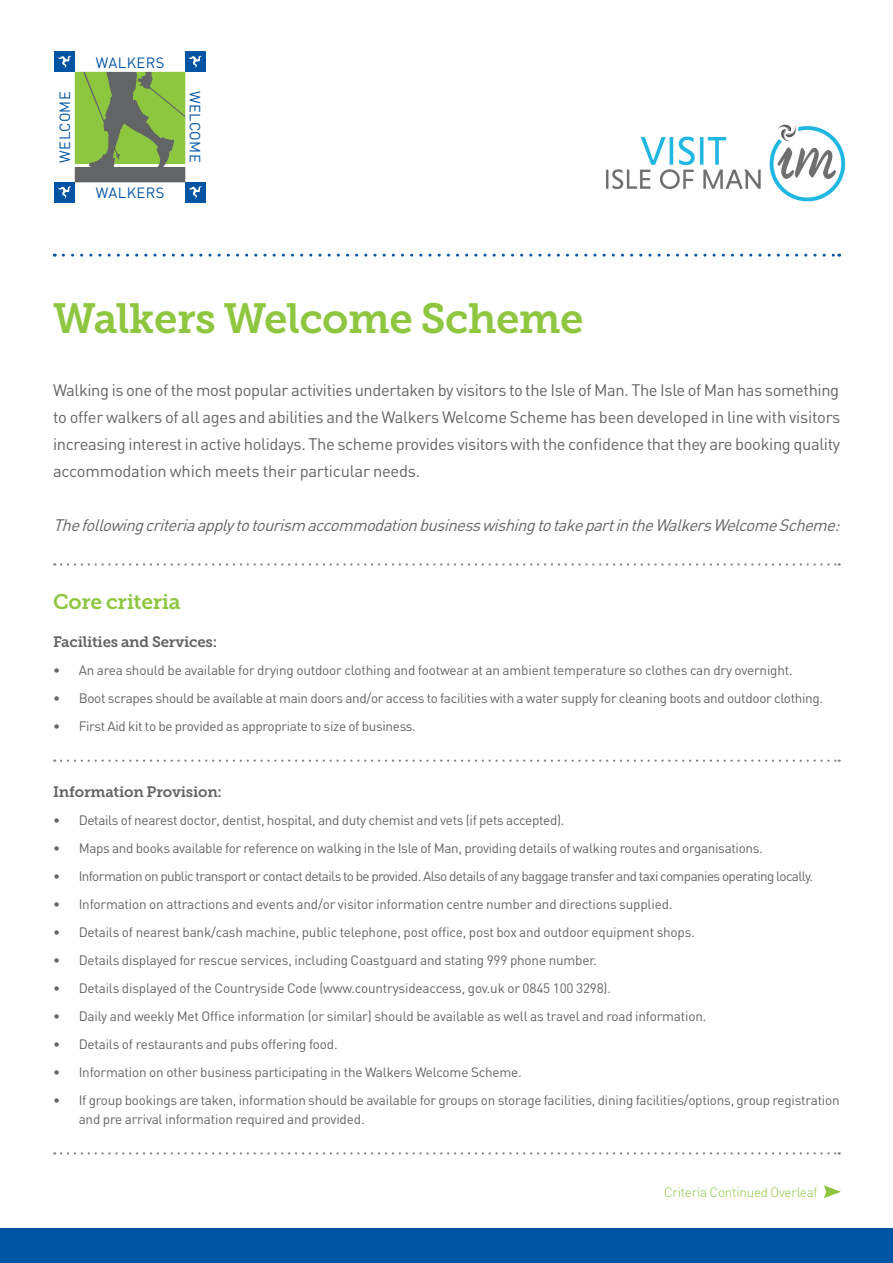
<style>
.page{position:relative;width:893px;height:1263px;background:#fff}
.page>*{position:absolute;margin:0;border:0;box-sizing:border-box;transform-origin:0 0}
.t1{font:42px "Museo Slab 700";letter-spacing:-.015em;color:#8ec640}
.t2{font:21px "Museo Slab 700";letter-spacing:-.015em;color:#8ec640}
.t3{font:16.5px/27px "DIN";letter-spacing:-.015em;color:#636466;text-align:justify}
.t4{font:italic 16.5px "DIN";color:#636466}
.t5{font:15px "Museo Slab 700";letter-spacing:-.015em;color:#636466}
.t6{font:14.7px "DIN";letter-spacing:.025em;color:#0054a4}
.t7{font:13.5px/19.5px "DIN";letter-spacing:-.015em;color:#636466}
.t8{font:13.5px "DIN";letter-spacing:-.045em;color:#636466}
.t9{font:300 13.5px "DIN";letter-spacing:-.02em;color:#8ec640}
</style>
<div class="page">
<div style="left:0;top:1229px;width:893px;height:34px;background:#0054a4"></div>
<svg style="left:61px;top:563px;width:779px;height:3px"></svg>
<svg style="left:55px;top:52px;width:150px;height:150px"></svg>
<svg style="left:61px;top:1152px;width:779px;height:2px"></svg>
<svg style="left:61px;top:759px;width:779px;height:3px"></svg>
<svg style="left:824px;top:1185px;width:17px;height:13px"></svg>
<svg style="left:63px;top:254px;width:777px;height:3px"></svg>
<img style="left:607px;top:124px;width:239px;height:78px">
<p class="t6" style="left:96px;top:53px;width:70px">WALKERS</p>
<p class="t6" style="left:56px;top:163px;width:73px;rotate:-90deg">WELCOME</p>
<p class="t6" style="left:204px;top:91px;width:73px;rotate:90deg">WELCOME</p>
<p class="t6" style="left:96px;top:184px;width:70px">WALKERS</p>
<h1 class="t1" style="left:53px;top:295px;width:532px">Walkers Welcome Scheme</h1>
<p class="t3" style="left:53px;top:376px;width:789px">Walking is one of the most popular activities undertaken by visitors to the Isle of Man. The Isle of Man has something to offer walkers of all ages and abilities and the Walkers Welcome Scheme has been developed in line with visitors increasing interest in active holidays. The scheme provides visitors with the confidence that they are booking quality accommodation which meets their particular needs.</p>
<p class="t4" style="left:53px;top:515px;width:793px">Thefollowingcriteriaapplytotourism accommodationbusinesswishingtotakepartintheWalkersWelcomeScheme:</p>
<h2 class="t2" style="left:53px;top:589px;width:129px">Core criteria</h2>
<p class="t5" style="left:53px;top:633px;width:166px">Facilities and Services:</p>
<p class="t7" style="left:53px;top:660px;width:741px">• An area should be available for drying outdoor clothing and footwear at an ambient temperature so clothes can dry overnight.</p>
<p class="t7" style="left:53px;top:688px;width:772px">• Boot scrapes should be available at main doors and/or access to facilities with a water supply for cleaning boots and outdoor clothing.</p>
<p class="t7" style="left:53px;top:716px;width:364px">• First Aid kit to be provided as appropriate to size of business.</p>
<p class="t5" style="left:53px;top:783px;width:170px">Information Provision:</p>
<p class="t7" style="left:53px;top:810px;width:513px">• Details of nearest doctor, dentist, hospital, and duty chemist and vets (if pets accepted).</p>
<p class="t7" style="left:53px;top:838px;width:711px">• Maps and books available for reference on walking in the Isle of Man, providing details of walking routes and organisations.</p>
<p class="t8" style="left:53px;top:867px;width:761px">• Information on public transport or contact details to be provided. Also details of any baggage transfer and taxi companies operating locally.</p>
<p class="t7" style="left:53px;top:894px;width:621px">• Information on attractions and events and/or visitor information centre number and directions supplied.</p>
<p class="t7" style="left:53px;top:922px;width:643px">• Details of nearest bank/cash machine, public telephone, post office, post box and outdoor equipment shops.</p>
<p class="t7" style="left:53px;top:950px;width:545px">• Details displayed for rescue services, including Coastguard and stating 999 phone number.</p>
<p class="t7" style="left:53px;top:978px;width:559px">• Details displayed of the Countryside Code (www.countrysideaccess, gov.uk or 0845 100 3298).</p>
<p class="t7" style="left:53px;top:1006px;width:655px">• Daily and weekly Met Office information (or similar) should be available as well as travel and road information.</p>
<p class="t7" style="left:53px;top:1034px;width:286px">• Details of restaurants and pubs offering food.</p>
<p class="t7" style="left:53px;top:1062px;width:470px">• Information on other business participating in the Walkers Welcome Scheme.</p>
<p class="t7" style="left:79px;top:1090px;width:762px;text-indent:-26px">• If group bookings are taken, information should be available for groups on storage facilities, dining facilities/options, group registration and pre arrival information required and provided.</p>
<p class="t9" style="left:664px;top:1184px;width:155px">Criteria Continued Overleaf</p>
</div>
